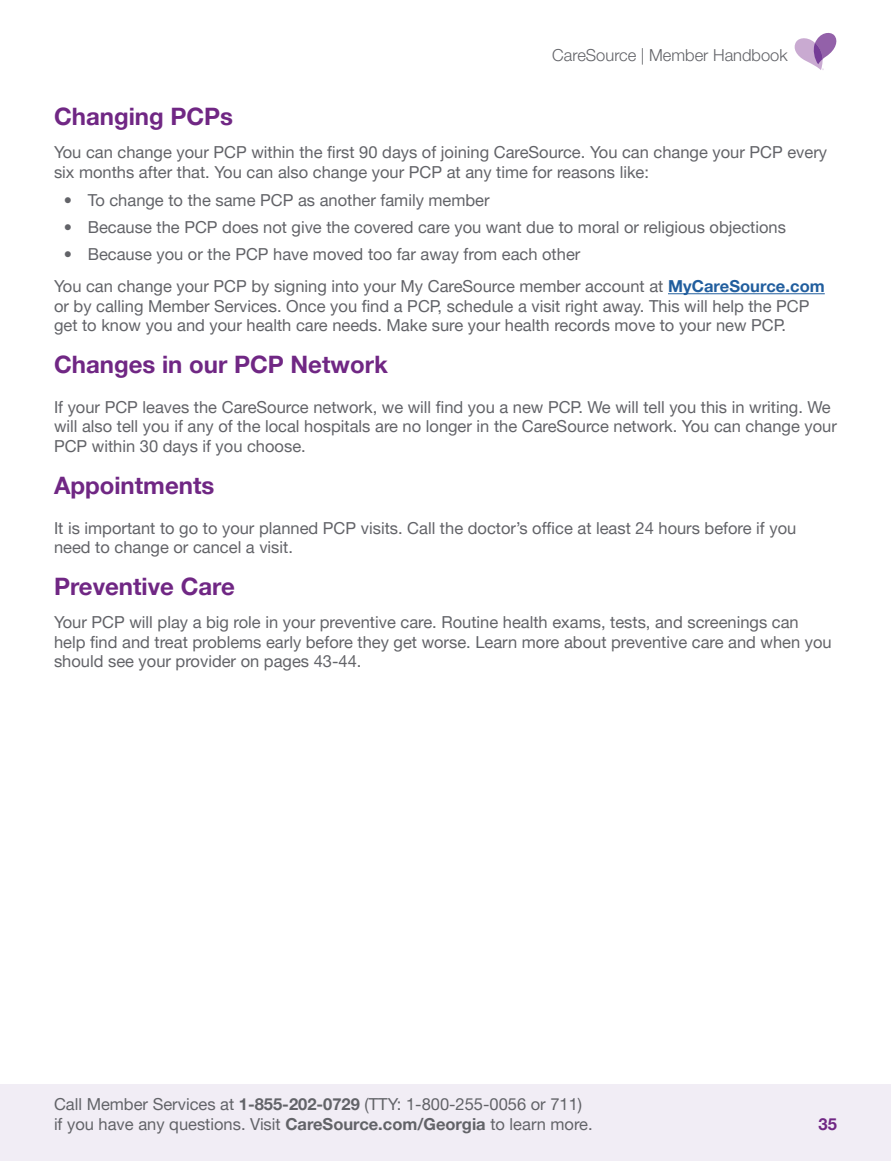
<style>
.page{position:relative;width:891px;height:1161px;background:#fff}
.page>*{position:absolute;margin:0;border:0;box-sizing:border-box;transform-origin:0 0}
.t1{font:700 24px "Helvetica Neue LT Pro";color:#702784}
.t2{font:16.5px/19.5px "Helvetica Neue LT Pro";color:#626368}
.t3{font:300 16.5px "Helvetica Neue LT Pro";color:#626368}
.t4{font:700 16.5px "Helvetica Neue LT Pro";color:#702784}
.s1{font-weight:700;color:#215e9e}
.s2{font-weight:700}
</style>
<div class="page">
<div style="left:0;top:1084px;width:891px;height:77px;background:#f1edf5"></div>
<svg style="left:794px;top:32px;width:43px;height:38px"></svg>
<hr style="left:668px;top:293px;width:157px;height:1px;background:#215e9e">
<p class="t3" style="left:552px;top:45px;width:237px">CareSource | Member Handbook</p>
<h3 class="t1" style="left:54px;top:102px;width:181px">Changing PCPs</h3>
<p class="t2" style="left:54px;top:142px;width:775px">You can change your PCP within the first 90 days of joining CareSource. You can change your PCP every six months after that. You can also change your PCP at any time for reasons like:</p>
<p class="t2" style="left:64px;top:190px;width:427px">• To change to the same PCP as another family member</p>
<p class="t2" style="left:64px;top:217px;width:724px">• Because the PCP does not give the covered care you want due to moral or religious objections</p>
<p class="t2" style="left:64px;top:244px;width:518px">• Because you or the PCP have moved too far away from each other</p>
<p class="t2" style="left:54px;top:276px;width:772px">You can change your PCP by signing into your My CareSource member account at <span class="s1">MyCareSource.com </span>or by calling Member Services. Once you find a PCP, schedule a visit right away. This will help the PCP get to know you and your health care needs. Make sure your health records move to your new PCP.</p>
<h3 class="t1" style="left:54px;top:350px;width:335px">Changes in our PCP Network</h3>
<p class="t2" style="left:54px;top:397px;width:784px">If your PCP leaves the CareSource network, we will find you a new PCP. We will tell you this in writing. We will also tell you if any of the local hospitals are no longer in the CareSource network. You can change your<br>PCP within 30 days if you choose.</p>
<h3 class="t1" style="left:54px;top:471px;width:162px">Appointments</h3>
<p class="t2" style="left:54px;top:518px;width:744px">It is important to go to your planned PCP visits. Call the doctor’s office at least 24 hours before if you need to change or cancel a visit.</p>
<h3 class="t1" style="left:54px;top:572px;width:182px">Preventive Care</h3>
<p class="t2" style="left:54px;top:612px;width:779px">Your PCP will play a big role in your preventive care. Routine health exams, tests, and screenings can help find and treat problems early before they get worse. Learn more about preventive care and when you should see your provider on pages 43-44.</p>
<p class="t2" style="left:54px;top:1094px;width:540px">Call Member Services at <span class="s2">1-855-202-0729</span> (TTY: 1-800-255-0056 or 711) if you have any questions. Visit <span class="s2">CareSource.com/Georgia</span> to learn more.</p>
<p class="t4" style="left:819px;top:1114px;width:20px">35</p>
</div>
